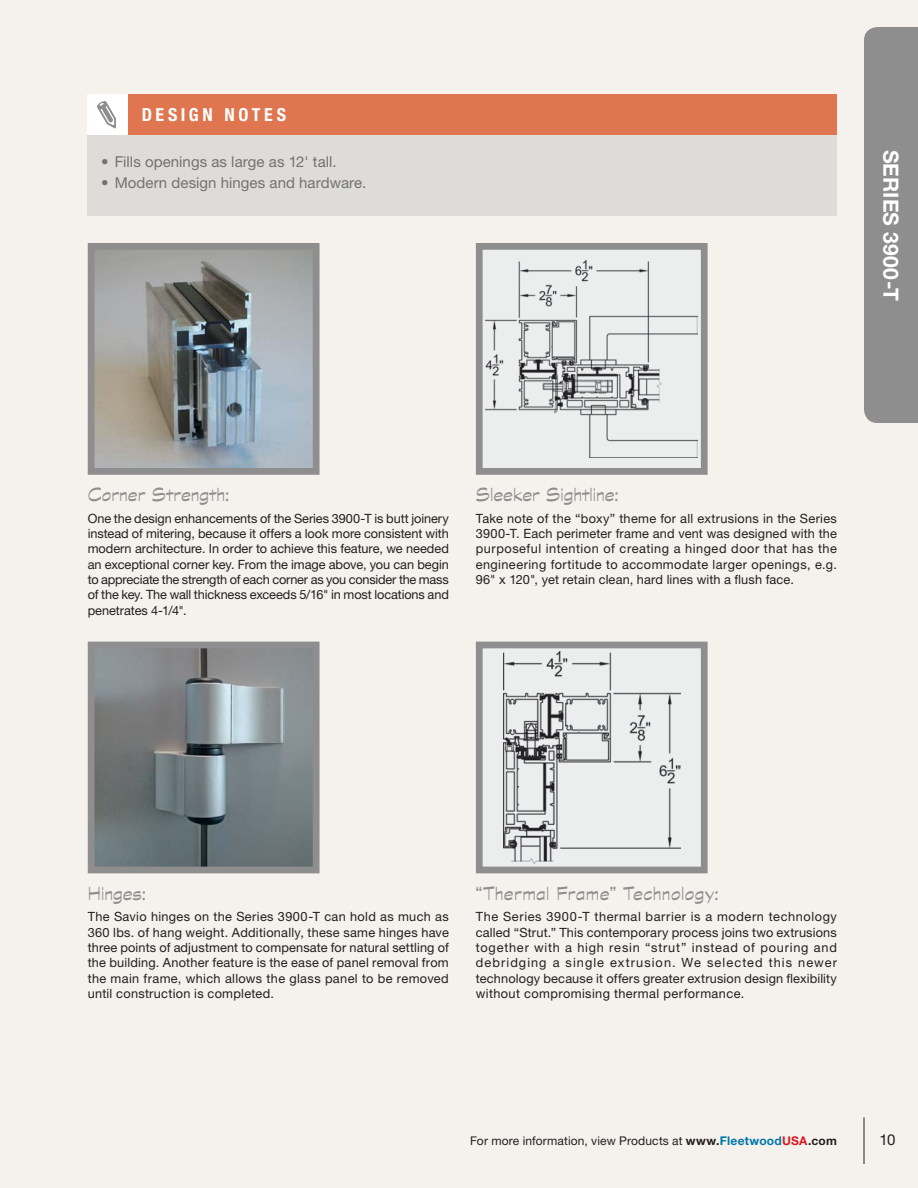
<style>
.page{position:relative;width:918px;height:1188px;background:#f5f1ed}
.page>*{position:absolute;margin:0;border:0;box-sizing:border-box;transform-origin:0 0}
.t1{font:21px "Graphite Std";letter-spacing:.005em;color:#8e8e8e}
.t2{font:21px "Graphite Std";letter-spacing:.025em;color:#8e8e8e}
.t3{font:700 21px "Helvetica Neue LT Std";letter-spacing:.01em;color:#fff}
.t4{font:700 condensed 18px "Helvetica Neue LT Std";letter-spacing:.2em;color:#fff}
.t5{font:15px "Helvetica Neue LT Std";letter-spacing:.005em;color:#727272}
.t6{font:15px "Helvetica Neue LT Std";color:#231f20}
.t7{font:12.75px/15.3px "Helvetica Neue LT Std";letter-spacing:.015em;color:#231f20;text-align:justify}
.t8{font:12px "Helvetica Neue LT Std";letter-spacing:.01em;color:#231f20}
.s1{font-weight:700}
.s2{font-weight:700;color:#0078a9}
.s3{font-weight:700;color:#d71920}
</style>
<div class="page">
<hr style="left:864px;top:1117px;width:1px;height:47px;background:#231f20">
<div style="left:864px;top:27px;width:54px;height:396px;background:#8e8e8e"></div>
<div style="left:88px;top:135px;width:749px;height:81px;background:#dddcd8"></div>
<div style="left:128px;top:94px;width:709px;height:41px;background:#df764f"></div>
<div style="left:88px;top:94px;width:40px;height:41px;background:#fff"></div>
<svg style="left:97px;top:101px;width:19px;height:28px"></svg>
<div style="left:476px;top:243px;width:232px;height:232px;background:#eceded;border:7px solid #8e8e8e"></div>
<img style="left:486px;top:260px;width:212px;height:197px">
<img style="left:96px;top:650px;width:216px;height:215px">
<div style="left:88px;top:642px;width:232px;height:231px;border:7px solid #8e8e8e"></div>
<img style="left:96px;top:251px;width:216px;height:216px">
<div style="left:88px;top:243px;width:232px;height:232px;border:7px solid #8e8e8e"></div>
<div style="left:476px;top:642px;width:232px;height:231px;background:#eceded;border:7px solid #8e8e8e"></div>
<img style="left:503px;top:652px;width:177px;height:211px">
<h2 class="t4" style="left:142px;top:104px;width:146px">DESIGN NOTES</h2>
<p class="t5" style="left:101px;top:153px;width:237px">• Fills openings as large as 12' tall.</p>
<p class="t5" style="left:101px;top:174px;width:267px">• Modern design hinges and hardware.</p>
<h1 class="t3" style="left:904px;top:150px;width:152px;rotate:90deg">SERIES 3900-T</h1>
<h1 class="t1" style="left:88px;top:483px;width:143px">Corner Strength:</h1>
<p class="t7" style="left:88px;top:510px;width:363px">One the design enhancements of the Series 3900-T is butt joinery instead of mitering, because it offers a look more consistent with modern architecture. In order to achieve this feature, we needed an exceptional corner key. From the image above, you can begin to appreciate the strength of each corner as you consider the mass of the key. The wall thickness exceeds 5/16" in most locations and penetrates 4-1/4".</p>
<h1 class="t1" style="left:476px;top:483px;width:144px">Sleeker Sightline:</h1>
<p class="t7" style="left:476px;top:510px;width:363px">Take note of the “boxy” theme for all extrusions in the Series 3900-T. Each perimeter frame and vent was designed with the purposeful intention of creating a hinged door that has the engineering fortitude to accommodate larger openings, e.g.<br>96" x 120", yet retain clean, hard lines with a flush face.</p>
<h1 class="t1" style="left:88px;top:882px;width:60px">Hinges:</h1>
<p class="t7" style="left:88px;top:909px;width:363px">The Savio hinges on the Series 3900-T can hold as much as 360 lbs. of hang weight. Additionally, these same hinges have three points of adjustment to compensate for natural settling of the building. Another feature is the ease of panel removal from the main frame, which allows the glass panel to be removed until construction is completed.</p>
<h1 class="t2" style="left:476px;top:882px;width:244px">“Thermal Frame” Technology:</h1>
<p class="t7" style="left:476px;top:909px;width:363px">The Series 3900-T thermal barrier is a modern technology called “Strut.” This contemporary process joins two extrusions together with a high resin “strut” instead of pouring and debridging a single extrusion. We selected this newer technology because it offers greater extrusion design flexibility without compromising thermal performance.</p>
<p class="t8" style="left:470px;top:1133px;width:368px">For more information, view Products at <span class="s1">www.</span><span class="s2">Fleetwood</span><span class="s3">USA</span><span class="s1">.com</span></p>
<p class="t6" style="left:880px;top:1130px;width:17px">10</p>
</div>
